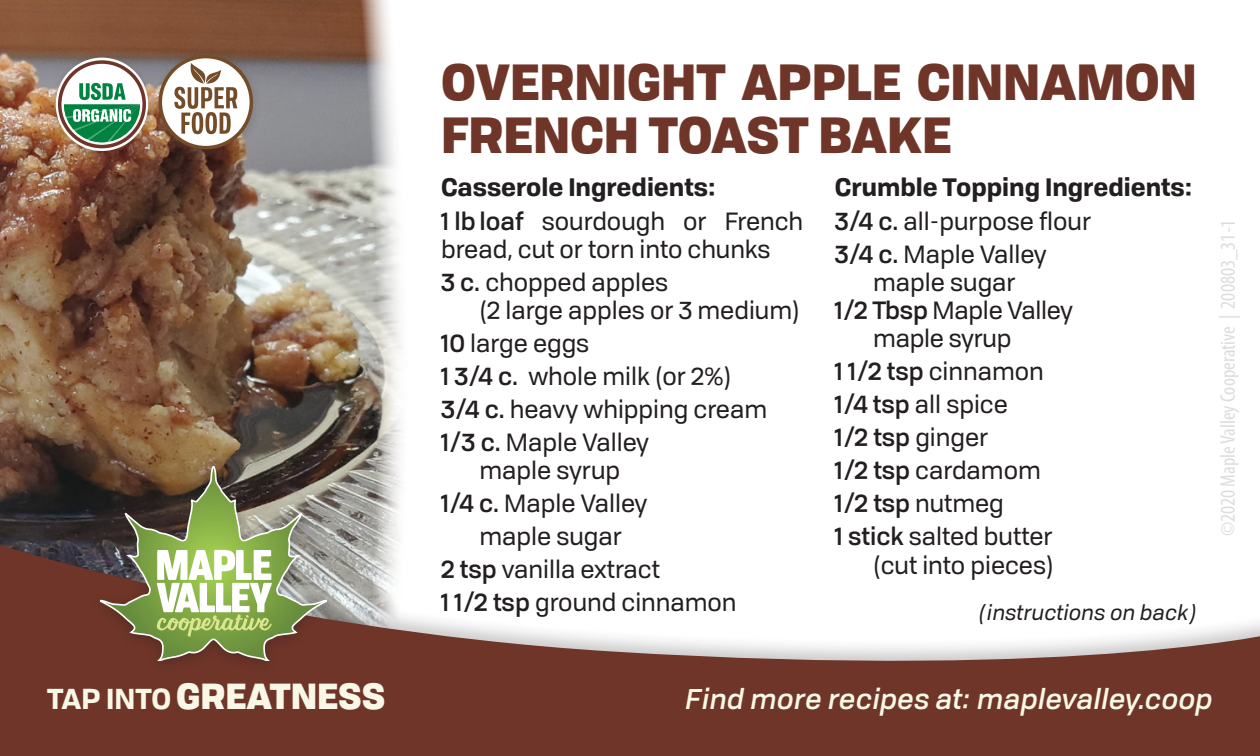
<style>
.page{position:relative;width:1260px;height:756px;background:#fff}
.page>*{position:absolute;margin:0;border:0;box-sizing:border-box;transform-origin:0 0}
.t1{font:900 49px/52.5px "Tofino";color:#6f3528}
.t2{font:900 35px "Tofino";color:#f9f8e6}
.t3{font:italic 500 28px "Tofino";color:#f9f8e6}
.t4{font:24.5px/28px "Tofino";color:#231f20}
.t5{font:700 24.5px "Tofino";color:#231f20}
.t6{font:500 24.5px "Tofino";color:#231f20}
.t7{font:condensed 21px "Myriad Pro";color:#dcdddf}
.t8{font:italic 21px "Tofino";color:#231f20}
.s1{font-weight:500}
.s2{font-weight:400}
.s3{font-weight:700;font-size:28px}
</style>
<div class="page">
<img style="left:0;top:0;width:402px;height:514px">
<div style="left:0;top:514px;width:1260px;height:242px;background:#231f20;opacity:.25"></div>
<svg style="left:0;top:536px;width:1260px;height:220px;fill:#6f3528"></svg>
<div style="left:90px;top:458px;width:247px;height:216px;background:#231f20;opacity:.35"></div>
<svg style="left:100px;top:467px;width:227px;height:194px;background:#736f50"></svg>
<svg style="left:157px;top:550px;width:115px;height:87px"></svg>
<div style="left:47px;top:49px;width:215px;height:114px;background:#231f20;opacity:.2"></div>
<svg style="left:159px;top:55px;width:94px;height:94px"></svg>
<div style="left:61px;top:63px;width:82px;height:83px;background:#fff;border-radius:50%"></div>
<div style="left:56px;top:58px;width:92px;height:93px;border:10px solid #fff;border-radius:50%"></div>
<div style="left:58px;top:60px;width:88px;height:88px;border:4px solid #6f3528;border-radius:50%"></div>
<svg style="left:64px;top:83px;width:76px;height:59px"></svg>
<p class="t1" style="left:441px;top:52px;width:758px">OVERNIGHT APPLE CINNAMON<br>FRENCH TOAST BAKE</p>
<p class="t5" style="left:441px;top:167px;width:276px">Casserole Ingredients:</p>
<p class="t4" style="left:441px;top:205px;width:364px"><span class="s1">1 lb loaf</span> sourdough or French bread, cut or torn into chunks</p>
<p class="t4" style="left:441px;top:266px;width:229px"><span class="s1">3 c.</span> chopped apples</p>
<p class="t4" style="left:479px;top:294px;width:322px">(2 large apples or 3 medium)</p>
<p class="t4" style="left:441px;top:327px;width:150px"><span class="s1">10</span> large eggs</p>
<p class="t4" style="left:441px;top:360px;width:292px"><span class="s1">1 3/4 c.</span> whole milk (or 2%)</p>
<p class="t4" style="left:441px;top:393px;width:328px"><span class="s1">3/4 c.</span> heavy whipping cream</p>
<p class="t4" style="left:441px;top:426px;width:210px"><span class="s1">1/3 c.</span> Maple Valley</p>
<p class="t4" style="left:479px;top:454px;width:142px">maple syrup</p>
<p class="t4" style="left:441px;top:487px;width:208px"><span class="s1">1/4 c.</span> Maple Valley</p>
<p class="t4" style="left:479px;top:520px;width:144px">maple sugar</p>
<p class="t4" style="left:441px;top:553px;width:220px"><span class="s1">2 tsp</span> vanilla extract</p>
<p class="t4" style="left:441px;top:586px;width:297px"><span class="s1">1 1/2 tsp</span> ground cinnamon</p>
<p class="t5" style="left:835px;top:167px;width:359px">Crumble Topping Ingredients:</p>
<p class="t4" style="left:835px;top:205px;width:258px"><span class="s1">3/4 c.</span> all-purpose flour</p>
<p class="t4" style="left:835px;top:238px;width:214px"><span class="s1">3/4 c.</span> Maple Valley</p>
<p class="t4" style="left:873px;top:266px;width:144px">maple sugar</p>
<p class="t4" style="left:835px;top:294px;width:240px"><span class="s1">1/2 Tbsp</span> Maple Valley</p>
<p class="t4" style="left:873px;top:322px;width:140px">maple syrup</p>
<p class="t4" style="left:835px;top:355px;width:211px"><span class="s1">1 1/2 tsp</span> cinnamon</p>
<p class="t4" style="left:835px;top:388px;width:175px"><span class="s1">1/4 tsp</span> all spice</p>
<p class="t6" style="left:835px;top:418px;width:155px">1/2 tsp <span class="s2">ginger</span></p>
<p class="t4" style="left:835px;top:454px;width:208px"><span class="s1">1/2 tsp</span> cardamom</p>
<p class="t6" style="left:835px;top:484px;width:171px">1/2 tsp <span class="s2">nutmeg</span></p>
<p class="t4" style="left:835px;top:520px;width:219px"><span class="s1">1 stick</span> salted butter</p>
<p class="t4" style="left:873px;top:550px;width:182px">(cut into pieces)</p>
<p class="t8" style="left:979px;top:597px;width:220px">(instructions on back)</p>
<p class="t7" style="left:1215px;top:536px;width:318px;rotate:-90deg">©2020 Maple Valley Cooperative | 200803_31-1</p>
<p class="t2" style="left:47px;top:666px;width:340px"><span class="s3">TAP INTO</span> GREATNESS</p>
<p class="t3" style="left:685px;top:677px;width:529px">Find more recipes at: maplevalley.coop</p>
</div>
